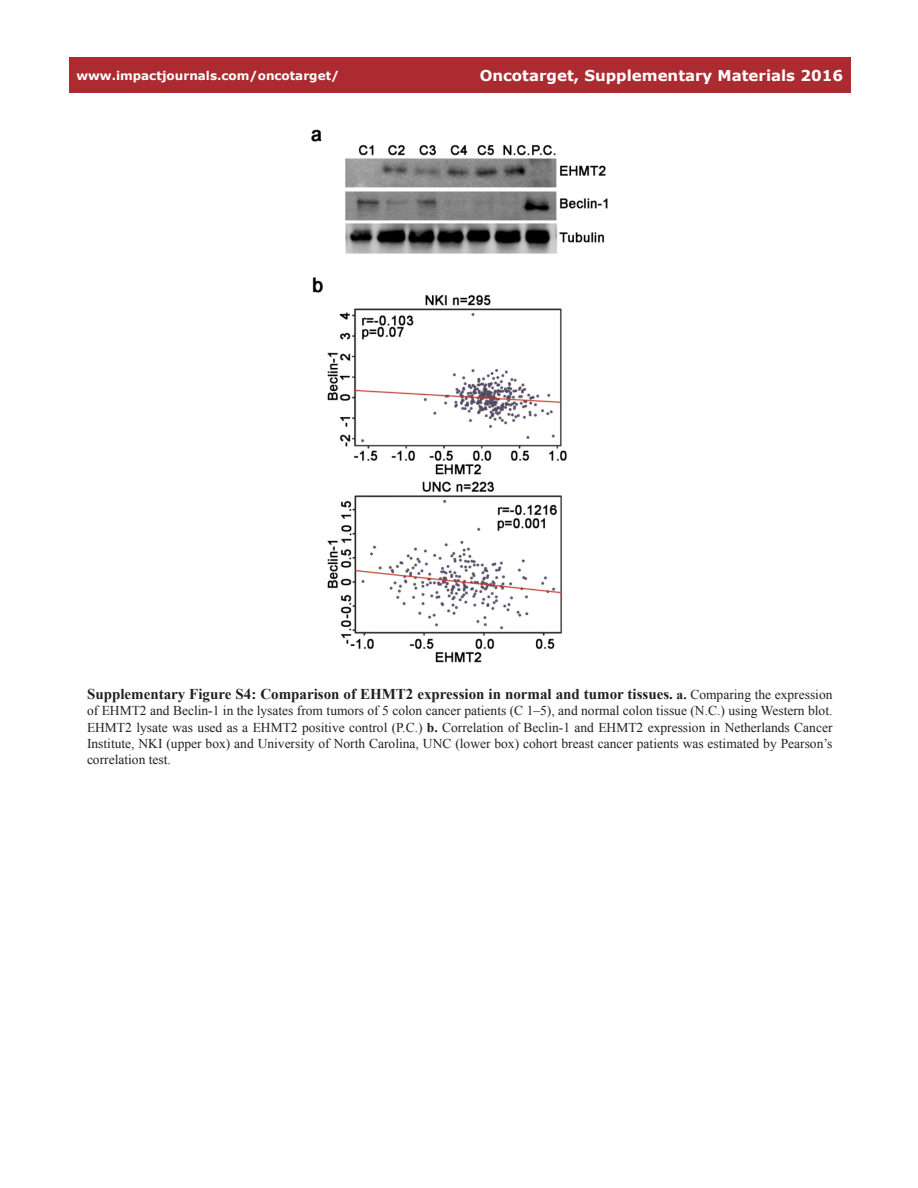
<style>
.page{position:relative;width:918px;height:1188px;background:#fff}
.page>*{position:absolute;margin:0;border:0;box-sizing:border-box;transform-origin:0 0}
.figuretext{font:700 15px "Times New Roman";color:#231f20}
.t1{font:700 15px "Verdana";color:#fff}
.figuretext-2{font:13.5px/16.2px "Times New Roman";color:#231f20;text-align:justify}
.t2{font:700 12px "Verdana";color:#fff}
.s1{font-size:13.5px}
.s2{font-weight:400;font-size:13.5px}
.s3{font-weight:700}
</style>
<div class="page">
<div style="left:69px;top:57px;width:781px;height:36px;background:#ac2b31"></div>
<img style="left:311px;top:129px;width:297px;height:534px">
<p class="t2" style="left:76px;top:67px;width:264px">www.impactjournals.com/oncotarget/</p>
<p class="t1" style="left:480px;top:65px;width:365px">Oncotarget, Supplementary Materials 2016</p>
<p class="figuretext" style="left:87px;top:684px;width:747px">Supplementary Figure S4: Comparison of EHMT2 expression in normal and tumor tissues. <span class="s1">a.</span> <span class="s2">Comparing the expression</span></p>
<p class="figuretext-2" style="left:87px;top:703px;width:747px">of EHMT2 and Beclin-1 in the lysates from tumors of 5 colon cancer patients (C 1–5), and normal colon tissue (N.C.) using Western blot.<br>EHMT2 lysate was used as a EHMT2 positive control (P.C.) <span class="s3">b.</span> Correlation of Beclin-1 and EHMT2 expression in Netherlands Cancer Institute, NKI (upper box) and University of North Carolina, UNC (lower box) cohort breast cancer patients was estimated by Pearson’s correlation test.</p>
</div>
